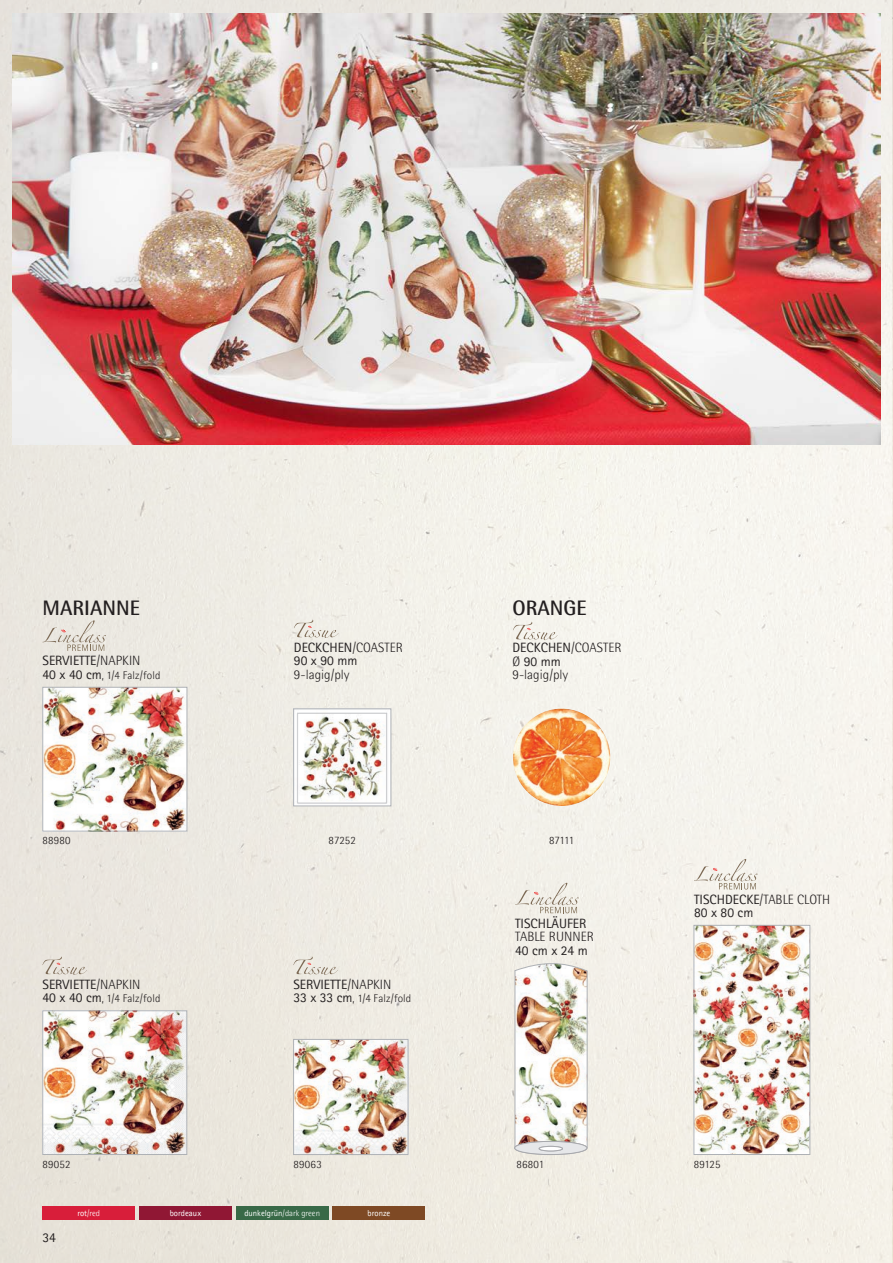
<style>
.page{position:relative;width:893px;height:1263px;background:#fff}
.page>*{position:absolute;margin:0;border:0;box-sizing:border-box;transform-origin:0 0}
.t1{font:700 21px "Agfa Rotis Semisans";color:#231f20}
.t2{font:13.5px/13.5px "Agfa Rotis Sans Serif";color:#231f20}
.t3{font:300 13.5px "Agfa Rotis Semisans";color:#231f20}
.t4{font:300 11.25px "Agfa Rotis Semisans";letter-spacing:.015em;color:#231f20}
.t5{font:8.7px "Agfa Rotis Sans Serif";color:#fff}
.t6{font:300 8.7px "Agfa Rotis Semisans";color:#fff}
.s1{font-family:"Agfa Rotis Semisans";font-weight:300}
.s2{font-family:"Agfa Rotis Sans Serif";font-weight:400;font-size:13.5px}
.s3{font-family:"Agfa Rotis Sans Serif";font-weight:400}
</style>
<div class="page">
<img style="left:0;top:0;width:893px;height:1263px">
<img style="left:13px;top:13px;width:867px;height:431px">
<img style="left:45px;top:689px;width:140px;height:140px">
<div style="left:43px;top:687px;width:144px;height:144px;border:1px solid #aeb1b5"></div>
<img style="left:295px;top:711px;width:94px;height:93px">
<div style="left:293px;top:709px;width:98px;height:97px;border:1px solid #aeb1b5"></div>
<img style="left:295px;top:1041px;width:111px;height:112px">
<div style="left:293px;top:1039px;width:115px;height:116px;border:1px solid #aeb1b5"></div>
<img style="left:45px;top:1012px;width:140px;height:141px">
<div style="left:43px;top:1010px;width:144px;height:145px;border:1px solid #aeb1b5"></div>
<img style="left:514px;top:961px;width:79px;height:188px">
<div style="left:515px;top:1141px;width:72px;height:13px;background:#e6e7e9;border-radius:50%"></div>
<div style="left:514px;top:1141px;width:73px;height:14px;border:1px solid #a8a9ad;border-radius:50%"></div>
<div style="left:539px;top:1146px;width:23px;height:5px;background:#fff;border-radius:50%"></div>
<div style="left:539px;top:1146px;width:24px;height:5px;border:1px solid #a8a9ad;border-radius:50%"></div>
<img style="left:696px;top:927px;width:112px;height:226px">
<div style="left:694px;top:925px;width:116px;height:230px;border:1px solid #aeb1b5"></div>
<svg style="left:694px;top:859px;width:63px;height:30px;background:#e7e3da"></svg>
<svg style="left:515px;top:883px;width:64px;height:30px;background:#e4e0d7"></svg>
<svg style="left:43px;top:956px;width:44px;height:19px"></svg>
<svg style="left:293px;top:956px;width:45px;height:19px"></svg>
<svg style="left:294px;top:620px;width:44px;height:18px"></svg>
<svg style="left:513px;top:622px;width:44px;height:18px"></svg>
<svg style="left:43px;top:620px;width:63px;height:31px;background:#ded8d0"></svg>
<div style="left:139px;top:1206px;width:93px;height:14px;background:#901734"></div>
<div style="left:43px;top:1206px;width:92px;height:14px;background:#d81e3a"></div>
<div style="left:236px;top:1206px;width:92px;height:14px;background:#386947"></div>
<div style="left:333px;top:1206px;width:92px;height:14px;background:#7e4924"></div>
<img style="left:513px;top:709px;width:97px;height:97px;border-radius:49px">
<h1 class="t1" style="left:43px;top:595px;width:99px">MARIANNE</h1>
<p class="t2" style="left:43px;top:654px;width:100px">SERVIETTE<span class="s1">/NAPKIN</span></p>
<p class="t4" style="left:43px;top:668px;width:119px"><span class="s2">40 x 40 cm</span>, 1/4 Falz/fold</p>
<p class="t2" style="left:294px;top:640px;width:111px">DECKCHEN<span class="s1">/COASTER<br></span>90 x 90 mm</p>
<p class="t3" style="left:294px;top:666px;width:57px">9-lagig/ply</p>
<h1 class="t1" style="left:513px;top:595px;width:75px">ORANGE</h1>
<p class="t2" style="left:513px;top:641px;width:111px">DECKCHEN<span class="s1">/COASTER<br>Ø</span> 90 mm</p>
<p class="t3" style="left:513px;top:667px;width:57px">9-lagig/ply</p>
<p class="t4" style="left:43px;top:834px;width:30px">88980</p>
<p class="t4" style="left:329px;top:834px;width:29px">87252</p>
<p class="t4" style="left:549px;top:834px;width:27px">87111</p>
<p class="t2" style="left:515px;top:916px;width:73px">TISCHLÄUFER</p>
<p class="t3" style="left:515px;top:929px;width:80px">TABLE RUNNER</p>
<p class="t2" style="left:515px;top:943px;width:74px">40 cm x 24 m</p>
<p class="t3" style="left:694px;top:891px;width:138px"><span class="s3">TISCHDECKE</span>/TABLE CLOTH</p>
<p class="t2" style="left:694px;top:906px;width:61px">80 x 80 cm</p>
<p class="t2" style="left:43px;top:977px;width:100px">SERVIETTE<span class="s1">/NAPKIN</span></p>
<p class="t4" style="left:43px;top:992px;width:119px"><span class="s2">40 x 40 cm</span>, 1/4 Falz/fold</p>
<p class="t2" style="left:293px;top:977px;width:100px">SERVIETTE<span class="s1">/NAPKIN</span></p>
<p class="t4" style="left:293px;top:992px;width:119px"><span class="s2">33 x 33 cm</span>, 1/4 Falz/fold</p>
<p class="t4" style="left:43px;top:1157px;width:29px">89052</p>
<p class="t4" style="left:293px;top:1157px;width:30px">89063</p>
<p class="t4" style="left:516px;top:1157px;width:29px">86801</p>
<p class="t4" style="left:694px;top:1157px;width:28px">89125</p>
<p class="t2" style="left:43px;top:1230px;width:15px">34</p>
<p class="t6" style="left:77px;top:1208px;width:24px"><span class="s3">rot</span>/red</p>
<p class="t5" style="left:170px;top:1207px;width:33px">bordeaux</p>
<p class="t5" style="left:244px;top:1207px;width:77px">dunkelgrün<span class="s1">/dark green</span></p>
<p class="t5" style="left:368px;top:1207px;width:24px">bronze</p>
</div>
